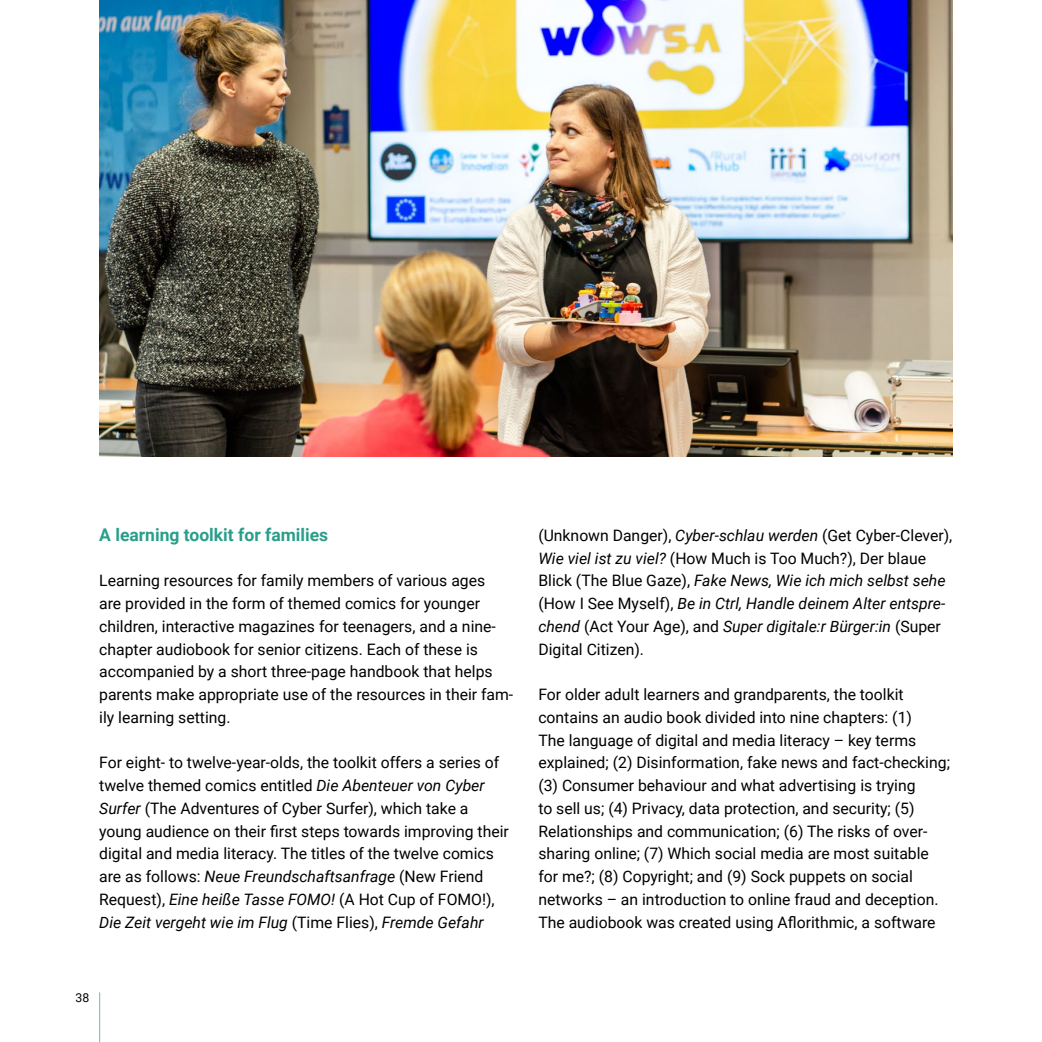
<style>
.page{position:relative;width:1042px;height:1042px;background:#fff}
.page>*{position:absolute;margin:0;border:0;box-sizing:border-box;transform-origin:0 0}
.t1{font:700 17.5px "Roboto";color:#2a9e8a}
.t2{font:15.75px/22.8px "Roboto";color:#000}
.t3{font:12.25px "Roboto";color:#000}
.s1{font-style:italic}
</style>
<div class="page">
<img style="left:100px;top:0;width:852px;height:456px">
<hr style="left:99px;top:992px;width:1px;height:50px;background:#6dbea9">
<p class="t1" style="left:99px;top:522px;width:230px">A learning toolkit for families</p>
<p class="t2" style="left:99px;top:569px;width:415px">Learning resources for family members of various ages<br>are provided in the form of themed comics for younger children, interactive magazines for teenagers, and a nine&shy;chapter audiobook for senior citizens. Each of these is accompanied by a short three-page handbook that helps parents make appropriate use of the resources in their fam&shy;ily learning setting.</p>
<p class="t2" style="left:99px;top:751px;width:411px">For eight- to twelve-year-olds, the toolkit offers a series of twelve themed comics entitled <span class="s1">Die Abenteuer von Cyber Surfer</span> (The Adventures of Cyber Surfer), which take a young audience on their first steps towards improving their digital and media literacy. The titles of the twelve comics are as follows: <span class="s1">Neue Freundschaftsanfrage</span> (New Friend Request), <span class="s1">Eine heiße Tasse FOMO!</span> (A Hot Cup of FOMO!), <span class="s1">Die Zeit vergeht wie im Flug</span> (Time Flies), <span class="s1">Fremde Gefahr</span></p>
<p class="t3" style="left:76px;top:988px;width:15px">38</p>
<p class="t2" style="left:538px;top:523px;width:415px">(Unknown Danger), <span class="s1">Cyber-schlau werden</span> (Get Cyber-Clever), <span class="s1">Wie viel ist zu viel?</span> (How Much is Too Much?), Der blaue Blick (The Blue Gaze), <span class="s1">Fake News, Wie ich mich selbst sehe </span>(How I See Myself), <span class="s1">Be in Ctrl, Handle deinem Alter entspre&shy;chend</span> (Act Your Age), and <span class="s1">Super digitale:r Bürger:in</span> (Super Digital Citizen).</p>
<p class="t2" style="left:538px;top:682px;width:413px">For older adult learners and grandparents, the toolkit contains an audio book divided into nine chapters: (1)<br>The language of digital and media literacy – key terms explained; (2) Disinformation, fake news and fact-checking; (3) Consumer behaviour and what advertising is trying<br>to sell us; (4) Privacy, data protection, and security; (5)<br>Relationships and communication; (6) The risks of over&shy;sharing online; (7) Which social media are most suitable for me?; (8) Copyright; and (9) Sock puppets on social networks – an introduction to online fraud and deception.<br>The audiobook was created using Aflorithmic, a software</p>
</div>
